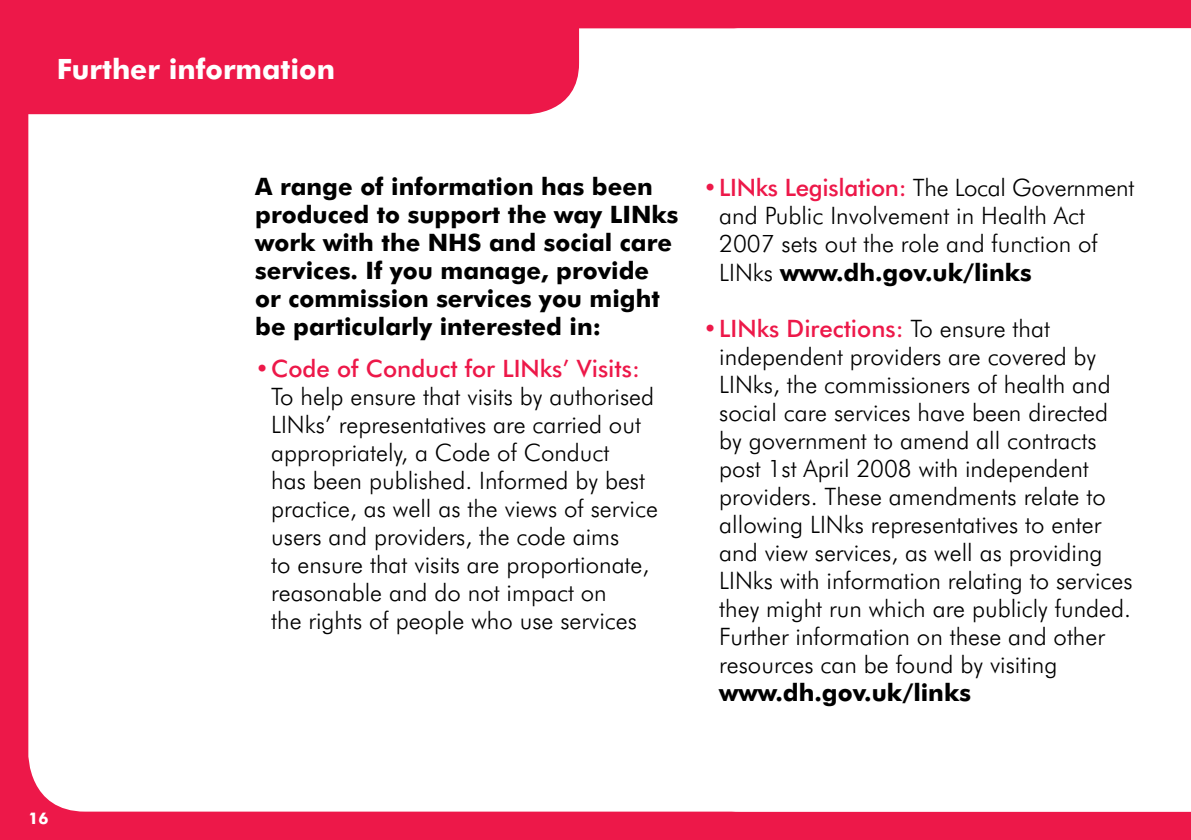
<style>
.page{position:relative;width:1191px;height:840px;background:#fff}
.page>*{position:absolute;margin:0;border:0;box-sizing:border-box;transform-origin:0 0}
.t1{font:700 28px "Futura BT";color:#fff}
.t2{font:300 24px/28px "Futura BT";color:#000}
.t3{font:700 24px/28px "Futura BT";color:#000}
.t4{font:500 24px "Futura BT";color:#ed1849}
.t5{font:700 16px "Futura BT";color:#fff}
.s1{font-weight:500;color:#ed1849}
.s2{font-weight:700}
</style>
<div class="page">
<div style="left:0;top:0;width:1191px;height:839px;background:#ed1849"></div>
<div style="left:28px;top:28px;width:1163px;height:783px;background:#fff"></div>
<svg style="left:28px;top:28px;width:551px;height:86px"></svg>
<p class="t1" style="left:57px;top:52px;width:280px">Further information</p>
<p class="t3" style="left:255px;top:172px;width:425px">A range of information has been produced to support the way LINks work with the NHS and social care services. If you manage, provide or commission services you might be particularly interested in:</p>
<p class="t4" style="left:255px;top:353px;width:386px">•Code of Conduct for LINks’ Visits:</p>
<p class="t2" style="left:271px;top:382px;width:388px">To help ensure that visits by authorised LINks’ representatives are carried out appropriately, a Code of Conduct<br>has been published. Informed by best practice, as well as the views of service users and providers, the code aims<br>to ensure that visits are proportionate, reasonable and do not impact on<br>the rights of people who use services</p>
<p class="t2" style="left:719px;top:173px;width:416px;text-indent:-16px"><span class="s1">•LINks Legislation:</span> The Local Government and Public Involvement in Health Act 2007 sets out the role and function of LINks <span class="s2">www.dh.gov.uk/links</span></p>
<p class="t2" style="left:719px;top:313px;width:415px;text-indent:-16px"><span class="s1">•LINks Directions:</span> To ensure that independent providers are covered by LINks, the commissioners of health and social care services have been directed by government to amend all contracts post 1st April 2008 with independent providers. These amendments relate to allowing LINks representatives to enter and view services, as well as providing LINks with information relating to services they might run which are publicly funded.<br>Further information on these and other resources can be found by visiting</p>
<p class="t3" style="left:719px;top:678px;width:253px">www.dh.gov.uk/links</p>
<p class="t5" style="left:28px;top:808px;width:21px">16</p>
</div>
